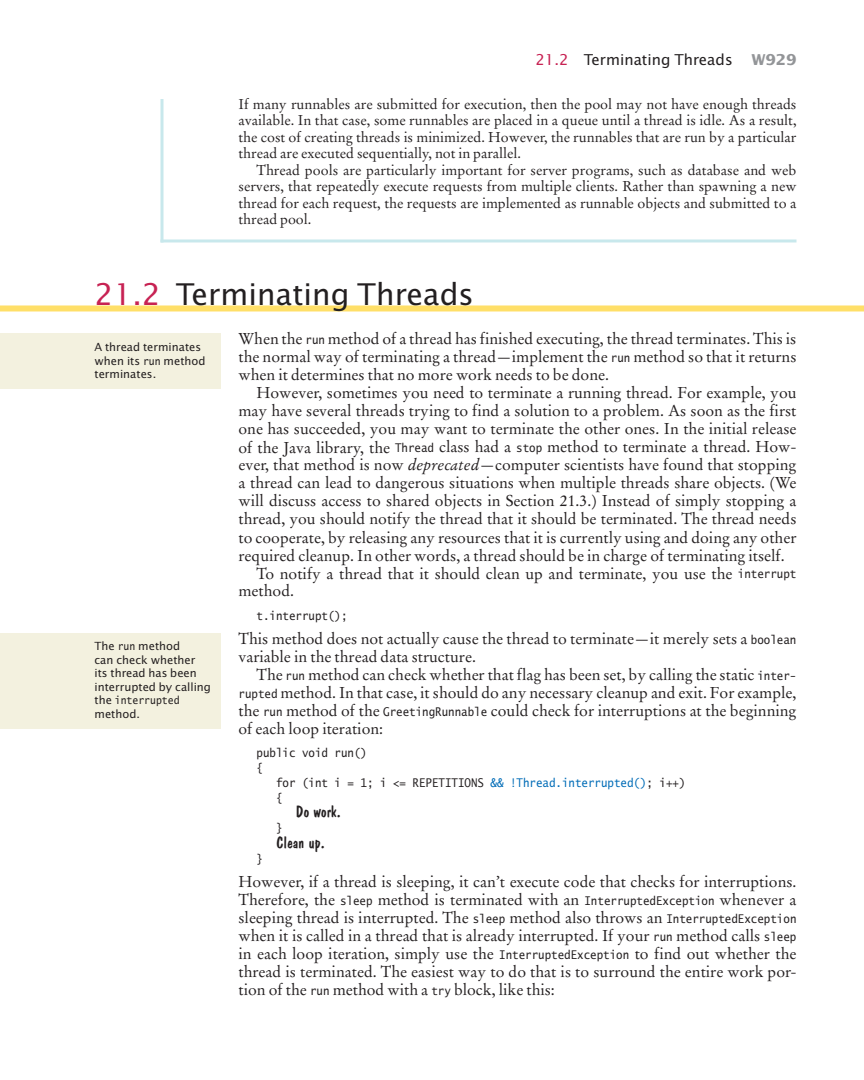
<style>
.page{position:relative;width:864px;height:1080px;background:#fff}
.page>*{position:absolute;margin:0;border:0;box-sizing:border-box;transform-origin:0 0}
.t1{font:30px "Lucida Sans Std";color:#231f20}
.t2{font:16.5px "Dom Casual Std";letter-spacing:-.025em;color:#231f20}
.t3{font:15.75px/18px "Stempel Garamond LT Std";color:#231f20;text-align:justify}
.t4{font:15px "Lucida Sans Std";color:#231f20}
.t5{font:700 15px "Lucida Sans Std";color:#939598}
.t6{font:14.25px/16.5px "Stempel Garamond LT Std";color:#231f20;text-align:justify}
.t7{font:12px/15px "Lucida Sans Typewriter Std";color:#231f20;scale:.9 1}
.t8{font:11.25px/13.5px "Lucida Sans Std";color:#231f20}
.t9{font:10.8px "Lucida Sans Typewriter Std";color:#231f20;scale:.9 1}
.s1{color:#c72253}
.s2{font-family:"Lucida Sans Typewriter Std";font-size:12px}
.s3{font-style:italic}
.s4{color:#006cb7}
.s5{font-family:"Lucida Sans Typewriter Std";font-size:10.8px}
.s6{font-family:"Lucida Sans Std";font-size:11.25px}
</style>
<div class="page">
<div style="left:0;top:305px;width:864px;height:6px;background:#ffdf68"></div>
<svg style="left:160px;top:99px;width:4px;height:140px"></svg>
<hr style="left:160px;top:239px;width:636px;height:3px;background:#c8e8ec">
<div style="left:0;top:333px;width:220px;height:56px;background:#f3f1df"></div>
<div style="left:0;top:633px;width:220px;height:95px;background:#f3f1df"></div>
<p class="t4" style="left:535px;top:51px;width:199px"><span class="s1">21.2</span> Terminating Threads</p>
<p class="t5" style="left:751px;top:51px;width:47px">W929</p>
<p class="t6" style="left:238px;top:96px;width:560px">If many runnables are submitted for execution, then the pool may not have enough threads available. In that case, some runnables are placed in a queue until a thread is idle. As a result, the cost of creating threads is minimized. However, the runnables that are run by a particular thread are executed sequentially, not in parallel.</p>
<p class="t6" style="left:238px;top:162px;width:560px;text-indent:18px">Thread pools are particularly important for server programs, such as database and web servers, that repeatedly execute requests from multiple clients. Rather than spawning a new thread for each request, the requests are implemented as runnable objects and submitted to a thread pool.</p>
<h1 class="t1" style="left:94px;top:277px;width:381px"><span class="s1">21.2</span> Terminating Threads</h1>
<p class="t3" style="left:238px;top:330px;width:560px">When the <span class="s2">run</span> method of a thread has finished executing, the thread terminates. This is the normal way of terminating a thread—implement the <span class="s2">run</span> method so that it returns when it determines that no more work needs to be done.</p>
<p class="t3" style="left:257px;top:384px;width:542px">However, sometimes you need to terminate a running thread. For example, you</p>
<p class="t3" style="left:239px;top:402px;width:560px">may have several threads trying to find a solution to a problem. As soon as the first</p>
<p class="t3" style="left:239px;top:420px;width:560px">one has succeeded, you may want to terminate the other ones. In the initial release</p>
<p class="t3" style="left:239px;top:438px;width:559px">of the Java library, the <span class="s2">Thread</span> class had a <span class="s2">stop</span> method to terminate a thread. How-</p>
<p class="t3" style="left:238px;top:456px;width:559px">ever, that method is now <span class="s3">deprecated</span>—computer scientists have found that stopping</p>
<p class="t3" style="left:238px;top:474px;width:559px">a thread can lead to dangerous situations when multiple threads share objects. (We</p>
<p class="t3" style="left:238px;top:492px;width:560px">will discuss access to shared objects in Section 21.3.) Instead of simply stopping a</p>
<p class="t3" style="left:238px;top:510px;width:560px">thread, you should notify the thread that it should be terminated. The thread needs</p>
<p class="t3" style="left:238px;top:528px;width:560px">to cooperate, by releasing any resources that it is currently using and doing any other</p>
<p class="t3" style="left:238px;top:546px;width:548px">required cleanup. In other words, a thread should be in charge of terminating itself.</p>
<p class="t3" style="left:257px;top:564px;width:541px">To notify a thread that it should clean up and terminate, you use the <span class="s2">interrupt</span></p>
<p class="t3" style="left:238px;top:582px;width:57px">method.</p>
<p class="t7" style="left:256px;top:608px;width:103px">t.interrupt();</p>
<p class="t3" style="left:238px;top:629px;width:560px">This method does not actually cause the thread to terminate—it merely sets a <span class="s2">boolean </span>variable in the thread data structure.</p>
<p class="t3" style="left:238px;top:665px;width:560px;text-indent:18px">The <span class="s2">run</span> method can check whether that flag has been set, by calling the static <span class="s2">inter&shy;rupted</span> method. In that case, it should do any necessary cleanup and exit. For example, the <span class="s2">run</span> method of the <span class="s2">GreetingRunnable</span> could check for interruptions at the beginning of each loop iteration:</p>
<p class="t7" style="left:256px;top:745px;width:124px">public void run() {</p>
<p class="t7" style="left:276px;top:775px;width:457px">for (int i = 1; i &lt;= REPETITIONS <span class="s4">&amp;&amp; !Thread.interrupted()</span>; i++) {</p>
<p class="t2" style="left:296px;top:802px;width:47px">Do work.</p>
<p class="t7" style="left:276px;top:820px;width:9px">}</p>
<p class="t2" style="left:276px;top:833px;width:50px">Clean up.</p>
<p class="t7" style="left:256px;top:852px;width:9px">}</p>
<p class="t3" style="left:238px;top:873px;width:560px">However, if a thread is sleeping, it can’t execute code that checks for interruptions.<br>Therefore, the <span class="s2">sleep</span> method is terminated with an <span class="s2">InterruptedException</span> whenever a sleeping thread is interrupted. The <span class="s2">sleep</span> method also throws an <span class="s2">InterruptedException </span>when it is called in a thread that is already interrupted. If your <span class="s2">run</span> method calls <span class="s2">sleep </span>in each loop iteration, simply use the <span class="s2">InterruptedException</span> to find out whether the thread is terminated. The easiest way to do that is to surround the entire work por&shy;tion of the <span class="s2">run</span> method with a <span class="s2">try</span> block, like this:</p>
<p class="t8" style="left:94px;top:341px;width:113px">A thread terminates when its <span class="s5">run</span> method terminates.</p>
<p class="t8" style="left:94px;top:640px;width:118px">The <span class="s5">run</span> method<br>can check whether its thread has been interrupted by calling</p>
<p class="t9" style="left:94px;top:694px;width:96px"><span class="s6">the</span> interrupted</p>
<p class="t8" style="left:94px;top:707px;width:47px">method.</p>
</div>
